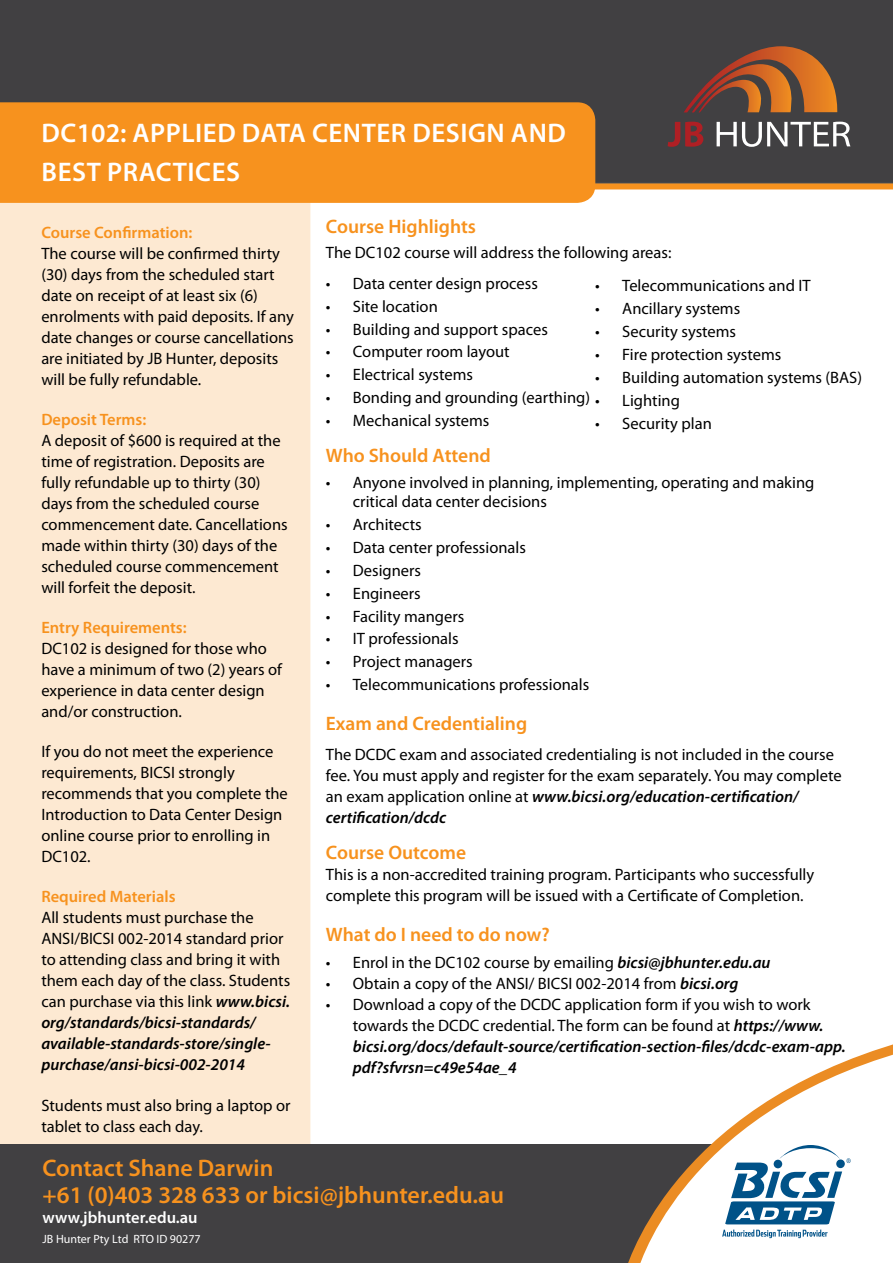
<style>
.page{position:relative;width:893px;height:1263px;background:#fff}
.page>*{position:absolute;margin:0;border:0;box-sizing:border-box;transform-origin:0 0}
.t1{font:600 27px/39px "Myriad Pro";letter-spacing:.02em;color:#fff}
.t2{font:600 24px/26.4px "Myriad Pro";color:#f7921e}
.t3{font:600 19.5px "Myriad Pro";color:#f7921e}
.t4{font:16.5px/21px "Myriad Pro";color:#000}
.t5{font:italic 600 16.5px/21px "Myriad Pro";color:#000}
.t6{font:600 16.5px "Myriad Pro";color:#f7921e}
.t7{font:600 16.5px "Myriad Pro";color:#fff}
.t8{font:12px "Myriad Pro";color:#fff}
.s1{font-weight:600;font-style:italic}
.s2{font-weight:400;font-style:normal}
</style>
<div class="page">
<div style="left:0;top:203px;width:310px;height:942px;background:#fde9d2"></div>
<div style="left:0;top:0;width:893px;height:183px;background:#414042"></div>
<div style="left:0;top:183px;width:893px;height:6px;background:#f7921e"></div>
<svg style="left:684px;top:46px;width:154px;height:66px;background:#885333"></svg>
<svg style="left:668px;top:122px;width:35px;height:25px"></svg>
<svg style="left:717px;top:122px;width:133px;height:25px"></svg>
<div style="left:0;top:102px;width:595px;height:101px;background:#f7921e"></div>
<div style="left:0;top:1145px;width:893px;height:118px;background:#414042"></div>
<svg style="left:636px;top:1051px;width:257px;height:212px"></svg>
<svg style="left:722px;top:1145px;width:128px;height:93px;background:#a3c0d4"></svg>
<h1 class="t1" style="left:42px;top:112px;width:526px">DC102: APPLIED DATA CENTER DESIGN AND<br>BEST PRACTICES</h1>
<p class="t6" style="left:41px;top:222px;width:153px">Course Confirmation:</p>
<p class="t4" style="left:41px;top:242px;width:254px">The course will be confirmed thirty (30) days from the scheduled start date on receipt of at least six (6) enrolments with paid deposits. If any date changes or course cancellations are initiated by JB Hunter, deposits will be fully refundable.</p>
<p class="t6" style="left:41px;top:409px;width:106px">Deposit Terms:</p>
<p class="t4" style="left:41px;top:430px;width:248px">A deposit of $600 is required at the time of registration. Deposits are fully refundable up to thirty (30) days from the scheduled course commencement date. Cancellations made within thirty (30) days of the scheduled course commencement will forfeit the deposit.</p>
<p class="t6" style="left:41px;top:617px;width:147px">Entry Requirements:</p>
<p class="t4" style="left:41px;top:638px;width:242px">DC102 is designed for those who have a minimum of two (2) years of experience in data center design and/or construction.</p>
<p class="t4" style="left:41px;top:741px;width:248px">If you do not meet the experience requirements, BICSI strongly recommends that you complete the<br>Introduction to Data Center Design online course prior to enrolling in<br>DC102.</p>
<p class="t6" style="left:41px;top:886px;width:136px">Required Materials</p>
<p class="t4" style="left:41px;top:907px;width:250px">All students must purchase the ANSI/BICSI 002-2014 standard prior to attending class and bring it with them each day of the class. Students can purchase via this link <span class="s1">www.bicsi. org/standards/bicsi-standards/ available-standards-store/single&shy;purchase/ansi-bicsi-002-2014</span></p>
<p class="t4" style="left:41px;top:1094px;width:251px">Students must also bring a laptop or tablet to class each day.</p>
<p class="t3" style="left:326px;top:214px;width:152px">Course Highlights</p>
<p class="t4" style="left:326px;top:242px;width:347px">The DC102 course will address the following areas:</p>
<p class="t4" style="left:326px;top:272px;width:214px">• Data center design process</p>
<p class="t4" style="left:326px;top:295px;width:113px">• Site location</p>
<p class="t4" style="left:326px;top:318px;width:223px">• Building and support spaces</p>
<p class="t4" style="left:326px;top:341px;width:185px">• Computer room layout</p>
<p class="t4" style="left:326px;top:364px;width:149px">• Electrical systems</p>
<p class="t4" style="left:326px;top:387px;width:266px">• Bonding and grounding (earthing)</p>
<p class="t4" style="left:326px;top:410px;width:165px">• Mechanical systems</p>
<p class="t3" style="left:326px;top:443px;width:166px">Who Should Attend</p>
<p class="t4" style="left:353px;top:472px;width:463px;line-height:19.5px;text-indent:-27px">• Anyone involved in planning, implementing, operating and making critical data center decisions</p>
<p class="t4" style="left:326px;top:514px;width:97px">• Architects</p>
<p class="t4" style="left:326px;top:537px;width:202px">• Data center professionals</p>
<p class="t4" style="left:326px;top:559px;width:97px">• Designers</p>
<p class="t4" style="left:326px;top:582px;width:96px">• Engineers</p>
<p class="t4" style="left:326px;top:605px;width:140px">• Facility mangers</p>
<p class="t4" style="left:326px;top:628px;width:134px">• IT professionals</p>
<p class="t4" style="left:326px;top:651px;width:148px">• Project managers</p>
<p class="t4" style="left:326px;top:674px;width:265px">• Telecommunications professionals</p>
<p class="t3" style="left:326px;top:711px;width:203px">Exam and Credentialing</p>
<p class="t4" style="left:326px;top:744px;width:517px">The DCDC exam and associated credentialing is not included in the course fee. You must apply and register for the exam separately. You may complete an exam application online at <span class="s1">www.bicsi.org/education-certification/ certification/dcdc</span></p>
<p class="t3" style="left:326px;top:840px;width:142px">Course Outcome</p>
<p class="t4" style="left:326px;top:864px;width:490px">This is a non-accredited training program. Participants who successfully complete this program will be issued with a Certificate of Completion.</p>
<p class="t3" style="left:326px;top:922px;width:225px">What do I need to do now?</p>
<p class="t4" style="left:326px;top:952px;width:446px">• Enrol in the DC102 course by emailing <span class="s1">bicsi@jbhunter.edu.au</span></p>
<p class="t4" style="left:326px;top:973px;width:414px">• Obtain a copy of the ANSI/ BICSI 002-2014 from <span class="s1">bicsi.org</span></p>
<p class="t5" style="left:353px;top:994px;width:494px;text-indent:-27px"><span class="s2">• Download a copy of the DCDC application form if you wish to work towards the DCDC credential. The form can be found at</span> https://www. bicsi.org/docs/default-source/certification-section-files/dcdc-exam-app. pdf?sfvrsn=c49e54ae_4</p>
<p class="t4" style="left:595px;top:275px;width:217px">• Telecommunications and IT</p>
<p class="t4" style="left:595px;top:298px;width:146px">• Ancillary systems</p>
<p class="t4" style="left:595px;top:321px;width:142px">• Security systems</p>
<p class="t4" style="left:595px;top:344px;width:188px">• Fire protection systems</p>
<p class="t4" style="left:595px;top:367px;width:268px">• Building automation systems (BAS)</p>
<p class="t4" style="left:595px;top:389px;width:86px">• Lighting</p>
<p class="t4" style="left:595px;top:412px;width:118px">• Security plan</p>
<h2 class="t2" style="left:43px;top:1154px;width:463px">Contact Shane Darwin<br>+61 (0)403 328 633 or bicsi@jbhunter.edu.au</h2>
<p class="t7" style="left:43px;top:1207px;width:157px">www.jbhunter.edu.au</p>
<p class="t8" style="left:43px;top:1231px;width:160px">JB Hunter Pty Ltd RTO ID 90277</p>
</div>
